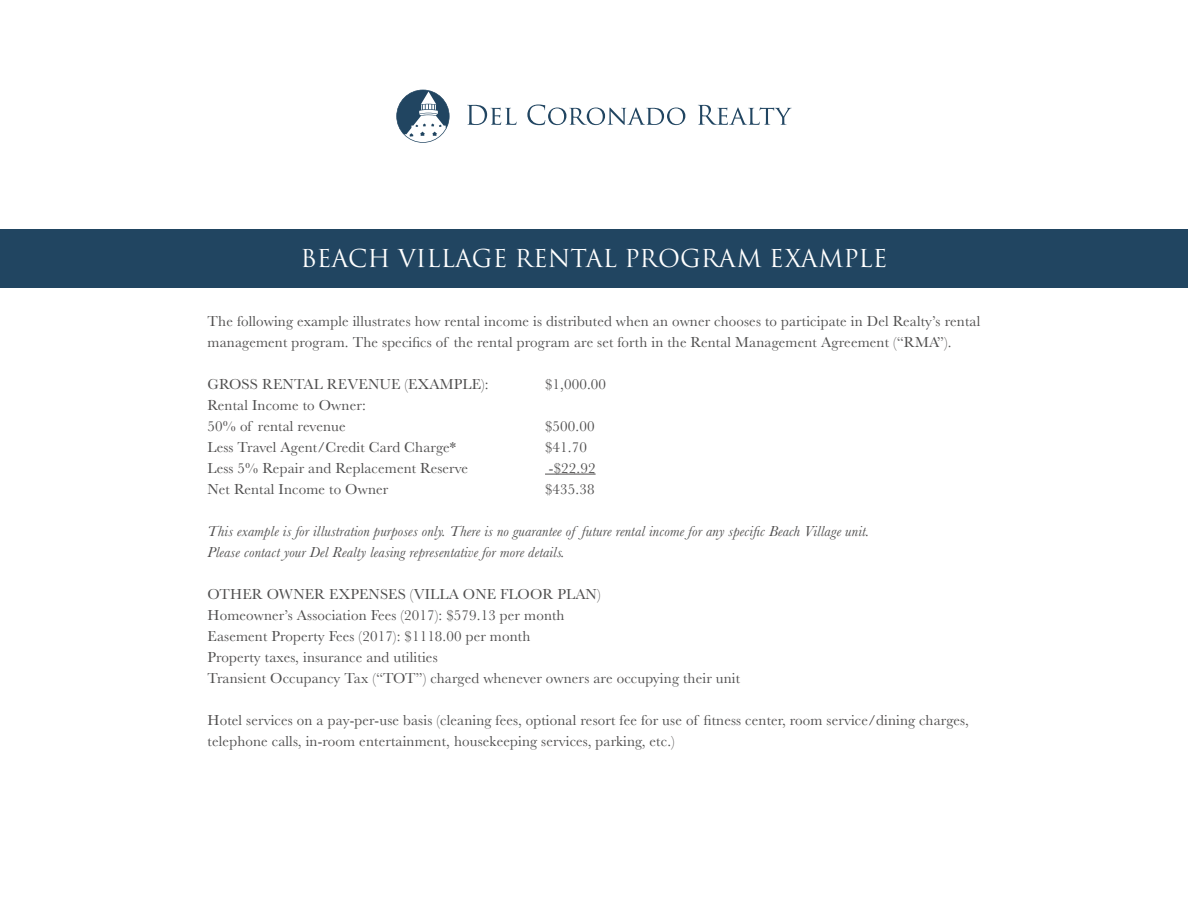
<style>
.page{position:relative;width:1188px;height:918px;background:#fff}
.page>*{position:absolute;margin:0;border:0;box-sizing:border-box;transform-origin:0 0}
.t1{font:24px "Trajan Pro";color:#fff}
.t2{font:15px/21px "Baskerville";letter-spacing:.01em;color:#4e4d4d}
.t3{font:italic 15px/21px "Baskerville";letter-spacing:.01em;color:#4e4d4d}
</style>
<div class="page">
<div style="left:0;top:229px;width:1188px;height:59px;background:#214561"></div>
<svg style="left:396px;top:90px;width:54px;height:53px"></svg>
<svg style="left:467px;top:105px;width:50px;height:20px"></svg>
<svg style="left:527px;top:105px;width:158px;height:20px"></svg>
<svg style="left:698px;top:105px;width:94px;height:20px"></svg>
<hr style="left:545px;top:474px;width:51px;height:1px;background:#4e4d4d">
<h1 class="t1" style="left:301px;top:243px;width:588px">BEACH VILLAGE RENTAL PROGRAM EXAMPLE</h1>
<p class="t2" style="left:208px;top:310px;width:774px">The following example illustrates how rental income is distributed when an owner chooses to participate in Del Realty’s rental management program. The specifics of the rental program are set forth in the Rental Management Agreement (“RMA”).</p>
<p class="t2" style="left:208px;top:373px;width:283px">GROSS RENTAL REVENUE (EXAMPLE):</p>
<p class="t2" style="left:545px;top:373px;width:63px">$1,000.00</p>
<p class="t2" style="left:208px;top:394px;width:160px">Rental Income to Owner:<br>50% of rental revenue</p>
<p class="t2" style="left:545px;top:415px;width:51px">$500.00</p>
<p class="t2" style="left:208px;top:436px;width:250px">Less Travel Agent/Credit Card Charge*</p>
<p class="t2" style="left:545px;top:436px;width:43px">$41.70</p>
<p class="t2" style="left:208px;top:457px;width:262px">Less 5% Repair and Replacement Reserve</p>
<p class="t2" style="left:549px;top:457px;width:48px">-$22.92</p>
<p class="t2" style="left:208px;top:478px;width:182px">Net Rental Income to Owner</p>
<p class="t2" style="left:545px;top:478px;width:51px">$435.38</p>
<p class="t3" style="left:208px;top:520px;width:663px">This example is for illustration purposes only. There is no guarantee of future rental income for any specific Beach Village unit.<br>Please contact your Del Realty leasing representative for more details.</p>
<p class="t2" style="left:208px;top:583px;width:534px">OTHER OWNER EXPENSES (VILLA ONE FLOOR PLAN)<br>Homeowner’s Association Fees (2017): $579.13 per month<br>Easement Property Fees (2017): $1118.00 per month<br>Property taxes, insurance and utilities<br>Transient Occupancy Tax (“TOT”) charged whenever owners are occupying their unit</p>
<p class="t2" style="left:208px;top:709px;width:763px">Hotel services on a pay-per-use basis (cleaning fees, optional resort fee for use of fitness center, room service/dining charges, telephone calls, in-room entertainment, housekeeping services, parking, etc.)</p>
</div>
